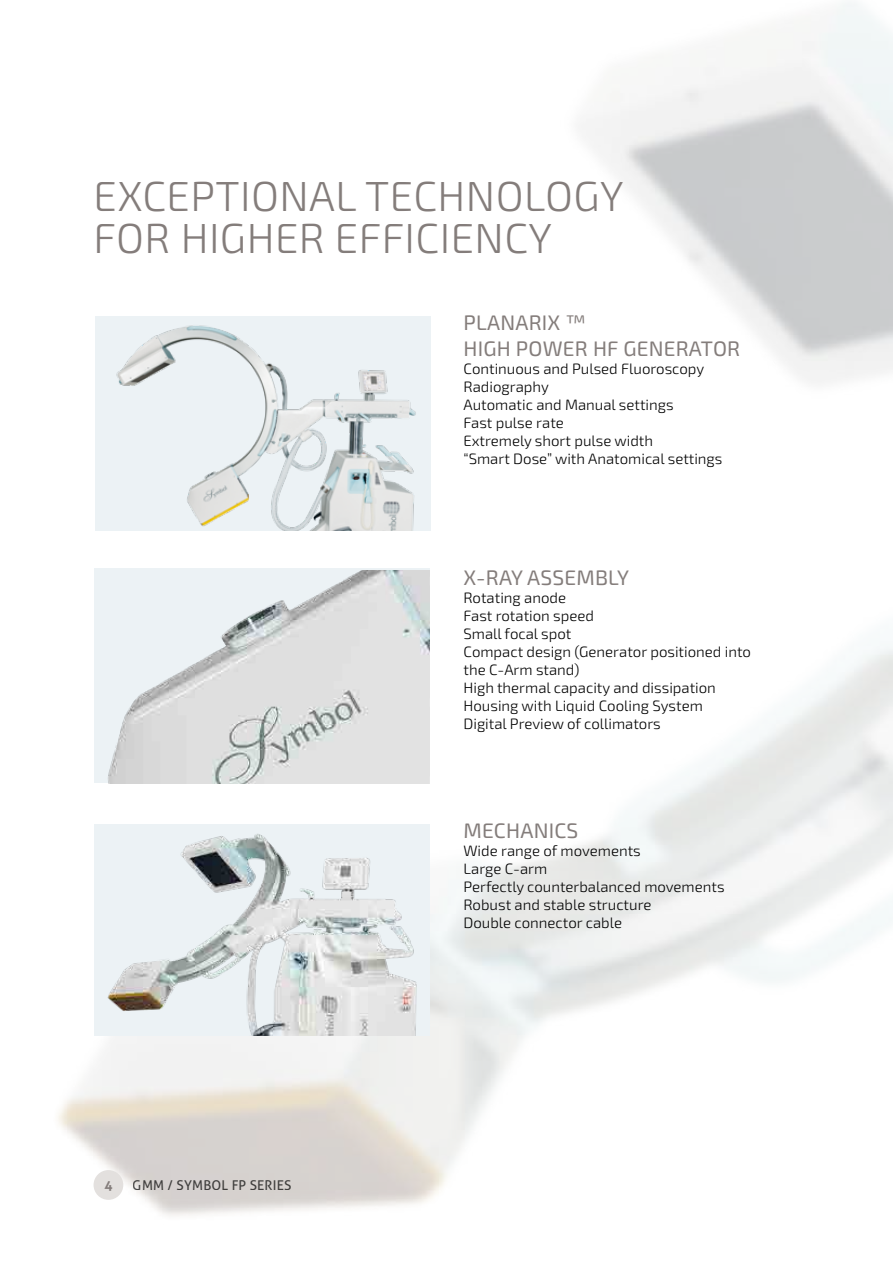
<style>
.page{position:relative;width:893px;height:1263px;background:#fff}
.page>*{position:absolute;margin:0;border:0;box-sizing:border-box;transform-origin:0 0}
.t1{font:300 42px/42px "Exo 2";letter-spacing:.01em;color:#847d7b}
.t2{font:21px/25.2px "Exo 2";letter-spacing:.01em;color:#847d7b}
.t3{font:300 15px/18px "Exo 2";color:#000}
.t4{font:13.5px "Aller";letter-spacing:.01em;color:#000}
.t5{font:700 13.5px "Aller";color:#847d7b}
</style>
<div class="page">
<img style="left:58px;top:3px;width:835px;height:1213px">
<img style="left:94px;top:571px;width:335px;height:212px">
<div style="left:94px;top:824px;width:335px;height:212px;background:#ecf2f5"></div>
<img style="left:107px;top:834px;width:310px;height:202px">
<img style="left:95px;top:316px;width:336px;height:214px">
<div style="left:94px;top:1170px;width:29px;height:30px;background:#e3e0de;border-radius:50%"></div>
<h1 class="t1" style="left:94px;top:176px;width:531px">EXCEPTIONAL TECHNOLOGY<br>FOR HIGHER EFFICIENCY</h1>
<h2 class="t2" style="left:463px;top:311px;width:278px">PLANARIX ™<br>HIGH POWER HF GENERATOR</h2>
<p class="t3" style="left:463px;top:360px;width:260px">Continuous and Pulsed Fluoroscopy<br>Radiography<br>Automatic and Manual settings<br>Fast pulse rate<br>Extremely short pulse width<br>“Smart Dose” with Anatomical settings</p>
<h2 class="t2" style="left:463px;top:565px;width:167px">X-RAY ASSEMBLY</h2>
<p class="t3" style="left:463px;top:589px;width:289px">Rotating anode<br>Fast rotation speed<br>Small focal spot<br>Compact design (Generator positioned into the C-Arm stand)<br>High thermal capacity and dissipation<br>Housing with Liquid Cooling System<br>Digital Preview of collimators</p>
<p class="t5" style="left:104px;top:1177px;width:10px">4</p>
<p class="t4" style="left:133px;top:1176px;width:160px">GMM / SYMBOL FP SERIES</p>
<h2 class="t2" style="left:463px;top:819px;width:116px">MECHANICS</h2>
<p class="t3" style="left:463px;top:842px;width:263px">Wide range of movements<br>Large C-arm<br>Perfectly counterbalanced movements<br>Robust and stable structure<br>Double connector cable</p>
</div>
